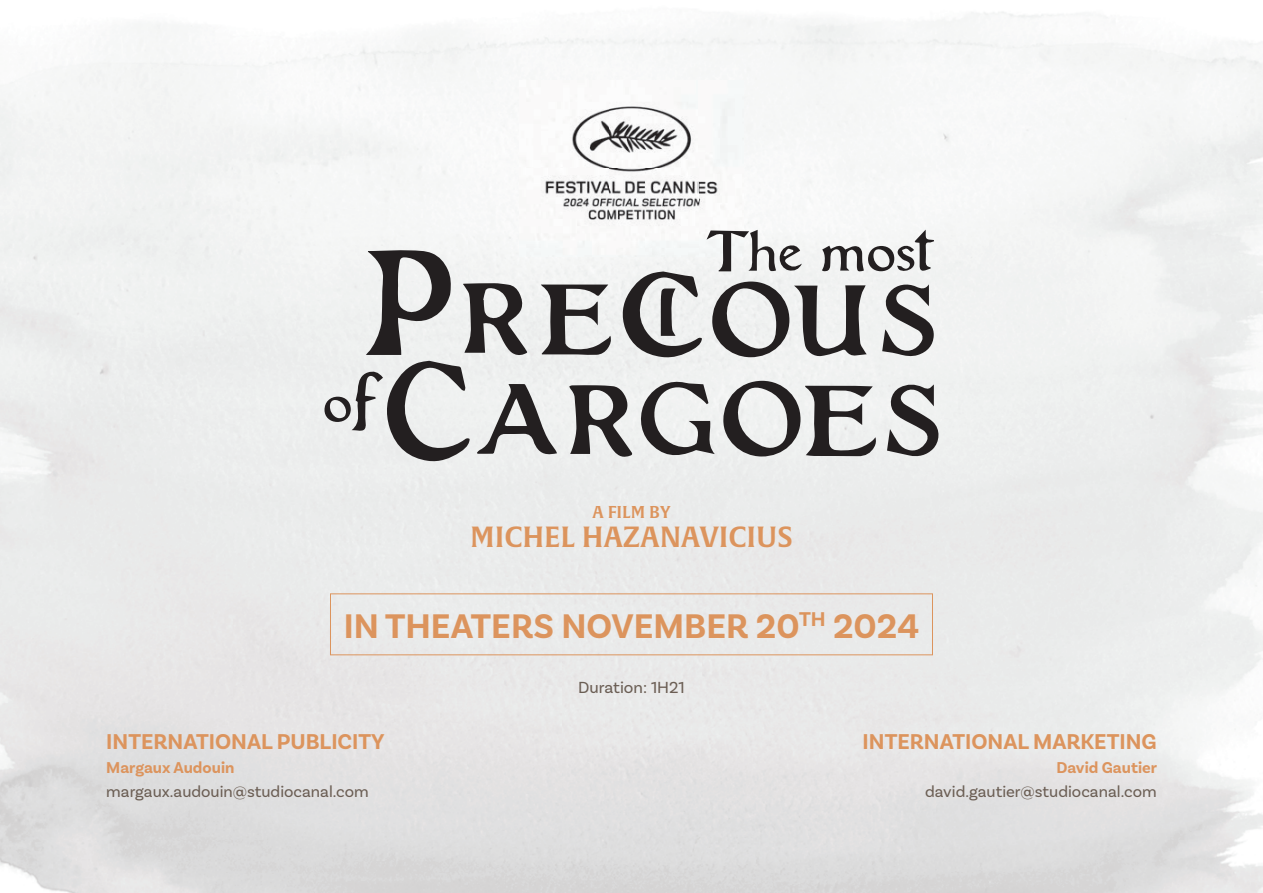
<style>
.page{position:relative;width:1263px;height:893px;background:#fff}
.page>*{position:absolute;margin:0;border:0;box-sizing:border-box;transform-origin:0 0}
.t1{font:700 35.85px "Basic Sans";color:#dc945d}
.t2{font:28.65px "Alverata Informal Sb";color:#dc945d}
.t3{font:700 22.5px "Basic Sans";color:#dc945d}
.t4{font:16.8px "Basic Sans";color:#6b5e54}
.t5{font:16.8px "Alverata Informal Sb";color:#dc945d}
.t6{font:16.5px "Basic Sans";color:#6b5e54}
.t7{font:700 16.5px "Basic Sans";color:#dc945d}
</style>
<div class="page">
<div style="left:330px;top:593px;width:603px;height:62px;border:1px solid #dc945d"></div>
<img style="left:520px;top:81px;width:223px;height:149px">
<svg style="left:324px;top:230px;width:617px;height:232px"></svg>
<p class="t5" style="left:592px;top:502px;width:79px">A FILM BY</p>
<h2 class="t2" style="left:470px;top:519px;width:324px">MICHEL HAZANAVICIUS</h2>
<h1 class="t1" style="left:344px;top:604px;width:577px">IN THEATERS NOVEMBER 20<sup>TH</sup> 2024</h1>
<h3 class="t3" style="left:106px;top:728px;width:280px">INTERNATIONAL PUBLICITY</h3>
<p class="t7" style="left:106px;top:757px;width:130px">Margaux Audouin</p>
<p class="t6" style="left:106px;top:782px;width:264px">margaux.audouin@studiocanal.com</p>
<p class="t4" style="left:578px;top:678px;width:108px">Duration: 1H21</p>
<h3 class="t3" style="left:863px;top:728px;width:296px">INTERNATIONAL MARKETING</h3>
<p class="t7" style="left:1056px;top:757px;width:102px">David Gautier</p>
<p class="t6" style="left:925px;top:782px;width:233px">david.gautier@studiocanal.com</p>
</div>
